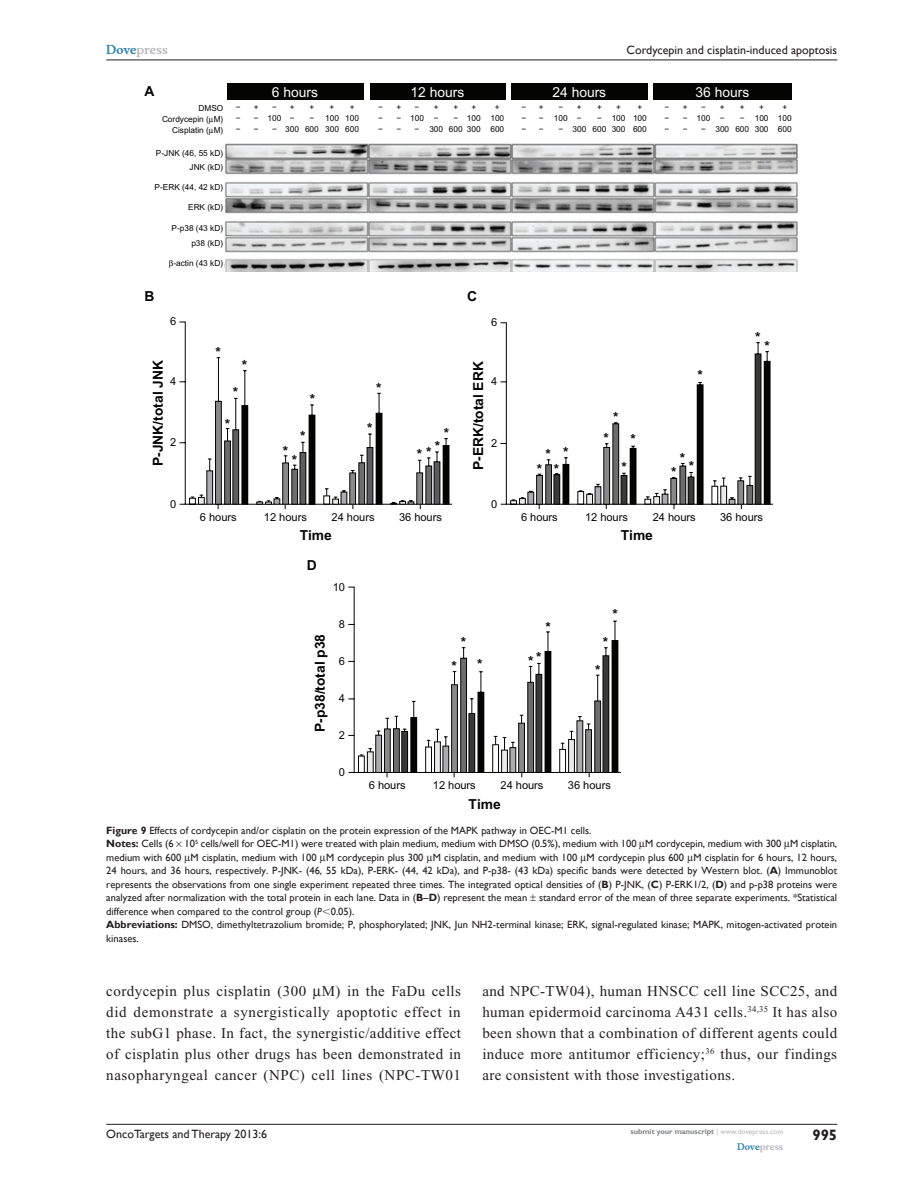
<style>
.page{position:relative;width:918px;height:1188px;background:#fff}
.page>*{position:absolute;margin:0;border:0;box-sizing:border-box;transform-origin:0 0}
.Tx{font:15px/21px "Times New Roman";letter-spacing:.025em;color:#231f20;text-align:justify}
.t1{font:700 15px "Gill Sans";color:#231f20}
.t2{font:700 13.8px "Arial";color:#040503}
.t3{font:13.8px "Arial";color:#fff}
.t4{font:12px "Gill Sans";color:#231f20}
.t5{font:700 12px "Musee";color:#b8b9bc}
.t6{font:11.1px "Arial";color:#040503}
.FigSNRI{font:10.5px/13.5px "Gill Sans";color:#231f20;text-align:justify}
.FC{font:10.5px "Gill Sans";color:#231f20}
.t7{font:700 9px "Musee";color:#b8b9bc}
.t8{font:8.25px/11.1px "Arial";color:#040503;text-align:center}
.t9{font:700 7.5px "Gill Sans";color:#808285}
.s1{color:#3485ae}
.s2{font-weight:700}
.s3{font-style:italic}
.s4{font-family:"Mathematical Pi One"}
.s5{font-weight:400;color:#b8b9bc}
</style>
<div class="page">
<img style="left:225px;top:144px;width:572px;height:128px">
<div style="left:227px;top:84px;width:136px;height:16px;background:#040503"></div>
<div style="left:370px;top:84px;width:135px;height:16px;background:#040503"></div>
<div style="left:511px;top:84px;width:137px;height:16px;background:#040503"></div>
<div style="left:653px;top:84px;width:139px;height:16px;background:#040503"></div>
<svg style="left:179px;top:321px;width:107px;height:189px"></svg>
<svg style="left:190px;top:357px;width:158px;height:148px"></svg>
<svg style="left:348px;top:351px;width:423px;height:427px"></svg>
<svg style="left:359px;top:620px;width:260px;height:153px"></svg>
<hr style="left:106px;top:1124px;width:731px;height:1px;background:#231f20">
<hr style="left:106px;top:60px;width:731px;height:1px;background:#231f20">
<p class="t5" style="left:106px;top:43px;width:63px"><span class="s1">Dove</span>press</p>
<p class="t4" style="left:627px;top:43px;width:212px">Cordycepin and cisplatin-induced apoptosis</p>
<p class="t2" style="left:144px;top:83px;width:11px">A</p>
<p class="t8" style="left:162px;top:103px;width:63px;text-align:right">DMSO<br>Cordycepin ( M)<br>Cisplatin ( M)</p>
<p class="t8" style="left:156px;top:147px;width:69px">P-JNK (46, 55 kD)</p>
<p class="t8" style="left:190px;top:162px;width:35px">JNK (kD)</p>
<p class="t8" style="left:155px;top:182px;width:70px">P-ERK (44, 42 kD)</p>
<p class="t8" style="left:188px;top:202px;width:36px">ERK (kD)</p>
<p class="t2" style="left:144px;top:288px;width:11px">B</p>
<p class="t8" style="left:172px;top:221px;width:53px;line-height:14.5px;text-align:right">P-p38 (43 kD) p38 (kD)</p>
<p class="t8" style="left:173px;top:258px;width:51px">-actin (43 kD)</p>
<p class="t6" style="left:170px;top:315px;width:8px">6</p>
<p class="t2" style="left:215px;top:344px;width:7px">*</p>
<p class="t8" style="left:236px;top:102px;width:6px;text-align:justify">− − −</p>
<p class="t8" style="left:254px;top:102px;width:6px;text-align:justify">+ − −</p>
<p class="t2" style="left:150px;top:466px;width:107px;rotate:-90deg">P-JNK/total JNK</p>
<p class="t6" style="left:170px;top:375px;width:8px">4</p>
<p class="t6" style="left:170px;top:436px;width:8px">2</p>
<p class="t2" style="left:242px;top:357px;width:7px">*</p>
<p class="t2" style="left:233px;top:384px;width:7px">*</p>
<p class="t2" style="left:225px;top:416px;width:7px">*</p>
<p class="t3" style="left:272px;top:85px;width:48px">6 hours</p>
<p class="t3" style="left:411px;top:85px;width:55px">12 hours</p>
<p class="t3" style="left:552px;top:85px;width:55px">24 hours</p>
<p class="t3" style="left:696px;top:85px;width:55px">36 hours</p>
<p class="t8" style="left:272px;top:124px;width:6px">−</p>
<p class="t8" style="left:285px;top:102px;width:15px">+<br>−<br>300</p>
<p class="t8" style="left:305px;top:102px;width:15px">+<br>−<br>600</p>
<p class="t8" style="left:325px;top:102px;width:15px">+<br>100<br>300</p>
<p class="t8" style="left:345px;top:102px;width:15px">+<br>100<br>600</p>
<p class="t8" style="left:378px;top:102px;width:6px;text-align:justify">− − −</p>
<p class="t8" style="left:396px;top:102px;width:6px;text-align:justify">+ − −</p>
<p class="t8" style="left:410px;top:102px;width:15px">−<br>100 −</p>
<p class="t8" style="left:429px;top:102px;width:15px">+<br>−<br>300</p>
<p class="t8" style="left:449px;top:102px;width:15px">+<br>−<br>600</p>
<p class="t8" style="left:467px;top:102px;width:15px">+<br>100<br>300</p>
<p class="t8" style="left:490px;top:102px;width:15px">+<br>100<br>600</p>
<p class="t8" style="left:522px;top:102px;width:6px;text-align:justify">− − −</p>
<p class="t8" style="left:539px;top:102px;width:6px;text-align:justify">+ − −</p>
<p class="t8" style="left:554px;top:102px;width:15px">−<br>100 −</p>
<p class="t8" style="left:572px;top:102px;width:15px">+<br>−<br>300</p>
<p class="t8" style="left:593px;top:102px;width:15px">+<br>−<br>600</p>
<p class="t8" style="left:612px;top:102px;width:15px">+<br>100<br>300</p>
<p class="t8" style="left:633px;top:102px;width:15px">+<br>100<br>600</p>
<p class="t8" style="left:664px;top:102px;width:6px;text-align:justify">− − −</p>
<p class="t8" style="left:683px;top:102px;width:6px;text-align:justify">+ − −</p>
<p class="t8" style="left:697px;top:102px;width:15px">−<br>100 −</p>
<p class="t8" style="left:715px;top:102px;width:15px">+<br>−<br>300</p>
<p class="t8" style="left:735px;top:102px;width:15px">+<br>−<br>600</p>
<p class="t8" style="left:755px;top:102px;width:15px">+<br>100<br>300</p>
<p class="t8" style="left:778px;top:102px;width:15px">+<br>100<br>600</p>
<p class="t8" style="left:268px;top:102px;width:15px">−<br>100</p>
<p class="t2" style="left:467px;top:288px;width:11px">C</p>
<p class="t6" style="left:491px;top:316px;width:8px">6</p>
<p class="t2" style="left:755px;top:329px;width:7px">*</p>
<p class="t2" style="left:764px;top:338px;width:7px">*</p>
<p class="t2" style="left:310px;top:391px;width:7px">*</p>
<p class="t2" style="left:283px;top:443px;width:7px">*</p>
<p class="t2" style="left:300px;top:428px;width:7px">*</p>
<p class="t2" style="left:292px;top:452px;width:7px">*</p>
<p class="t2" style="left:376px;top:380px;width:7px">*</p>
<p class="t2" style="left:367px;top:420px;width:7px">*</p>
<p class="t2" style="left:444px;top:425px;width:7px">*</p>
<p class="t2" style="left:417px;top:444px;width:25px">***</p>
<p class="t2" style="left:470px;top:470px;width:110px;rotate:-90deg">P-ERK/total ERK</p>
<p class="t6" style="left:491px;top:375px;width:8px">4</p>
<p class="t6" style="left:491px;top:437px;width:8px">2</p>
<p class="t2" style="left:697px;top:367px;width:7px">*</p>
<p class="t2" style="left:613px;top:409px;width:7px">*</p>
<p class="t2" style="left:604px;top:431px;width:7px">*</p>
<p class="t2" style="left:630px;top:431px;width:7px">*</p>
<p class="t2" style="left:545px;top:445px;width:25px">* *</p>
<p class="t2" style="left:680px;top:450px;width:7px">*</p>
<p class="t2" style="left:537px;top:461px;width:7px">*</p>
<p class="t2" style="left:554px;top:461px;width:7px">*</p>
<p class="t2" style="left:622px;top:459px;width:7px">*</p>
<p class="t2" style="left:671px;top:464px;width:7px">*</p>
<p class="t2" style="left:689px;top:458px;width:7px">*</p>
<p class="t6" style="left:170px;top:498px;width:8px">0</p>
<p class="t6" style="left:491px;top:498px;width:8px">0</p>
<p class="t6" style="left:200px;top:511px;width:38px">6 hours</p>
<p class="t6" style="left:264px;top:511px;width:44px">12 hours</p>
<p class="t2" style="left:300px;top:527px;width:34px">Time</p>
<p class="t6" style="left:332px;top:511px;width:44px">24 hours</p>
<p class="t6" style="left:399px;top:511px;width:44px">36 hours</p>
<p class="t2" style="left:307px;top:557px;width:11px">D</p>
<p class="t6" style="left:333px;top:580px;width:14px">10</p>
<p class="t6" style="left:339px;top:618px;width:8px">8</p>
<p class="t6" style="left:339px;top:655px;width:8px">6</p>
<p class="t6" style="left:339px;top:692px;width:8px">4</p>
<p class="t6" style="left:339px;top:729px;width:8px">2</p>
<p class="t6" style="left:339px;top:766px;width:8px">0</p>
<p class="t2" style="left:312px;top:732px;width:100px;rotate:-90deg">P-p38/total p38</p>
<p class="t2" style="left:461px;top:634px;width:7px">*</p>
<p class="t2" style="left:451px;top:658px;width:7px">*</p>
<p class="t2" style="left:477px;top:656px;width:7px">*</p>
<p class="t6" style="left:521px;top:511px;width:38px">6 hours</p>
<p class="t6" style="left:585px;top:511px;width:44px">12 hours</p>
<p class="t2" style="left:621px;top:527px;width:34px">Time</p>
<p class="t6" style="left:653px;top:511px;width:44px">24 hours</p>
<p class="t6" style="left:720px;top:511px;width:44px">36 hours</p>
<p class="t2" style="left:546px;top:619px;width:7px">*</p>
<p class="t2" style="left:536px;top:649px;width:7px">*</p>
<p class="t2" style="left:528px;top:653px;width:7px">*</p>
<p class="t2" style="left:613px;top:606px;width:7px">*</p>
<p class="t2" style="left:603px;top:634px;width:7px">*</p>
<p class="t2" style="left:595px;top:662px;width:7px">*</p>
<p class="t6" style="left:369px;top:779px;width:38px">6 hours</p>
<p class="t6" style="left:433px;top:779px;width:44px">12 hours</p>
<p class="t2" style="left:469px;top:796px;width:34px">Time</p>
<p class="t6" style="left:501px;top:779px;width:44px">24 hours</p>
<p class="t6" style="left:568px;top:779px;width:44px">36 hours</p>
<p class="FC" style="left:106px;top:824px;width:487px"><span class="s2">Figure 9</span> Effects of cordycepin and/or cisplatin on the protein expression of the MAPK pathway in OEC-M1 cells.</p>
<p class="FigSNRI" style="left:106px;top:837px;width:732px"><span class="s2">Notes:</span> Cells (6 10<sup>5</sup> cells/well for OEC-M1) were treated with plain medium, medium with DMSO (0.5%), medium with 100 M cordycepin, medium with 300 M cisplatin, medium with 600 M cisplatin, medium with 100 M cordycepin plus 300 M cisplatin, and medium with 100 M cordycepin plus 600 M cisplatin for 6 hours, 12 hours, 24 hours, and 36 hours, respectively. P-JNK- (46, 55 kDa), P-ERK- (44, 42 kDa), and P-p38- (43 kDa) specific bands were detected by Western blot. (<span class="s2">A</span>) Immunoblot represents the observations from one single experiment repeated three times. The integrated optical densities of (<span class="s2">B</span>) P-JNK, (<span class="s2">C</span>) P-ERK1/2, (<span class="s2">D</span>) and p-p38 proteins were analyzed after normalization with the total protein in each lane. Data in (<span class="s2">B</span>–<span class="s2">D</span>) represent the mean standard error of the mean of three separate experiments. *Statistical difference when compared to the control group (<span class="s3">P</span><span class="s4">,</span>0.05).</p>
<p class="FigSNRI" style="left:106px;top:918px;width:732px"><span class="s2">Abbreviations:</span> DMSO, dimethyltetrazolium bromide; P, phosphorylated; JNK, Jun NH2-terminal kinase; ERK, signal-regulated kinase; MAPK, mitogen-activated protein kinases.</p>
<p class="Tx" style="left:106px;top:980px;width:356px">cordycepin plus cisplatin (300 M) in the FaDu cells did demonstrate a synergistically apoptotic effect in the subG1 phase. In fact, the synergistic/additive effect of cisplatin plus other drugs has been demonstrated in nasopharyngeal cancer (NPC) cell lines (NPC-TW01</p>
<p class="Tx" style="left:482px;top:980px;width:356px">and NPC-TW04), human HNSCC cell line SCC25, and human epidermoid carcinoma A431 cells.<sup>34,35</sup> It has also been shown that a combination of different agents could induce more antitumor efficiency;<sup>36</sup> thus, our findings are consistent with those investigations.</p>
<p class="t4" style="left:106px;top:1127px;width:162px">OncoTargets and Therapy 2013:6</p>
<p class="t9" style="left:631px;top:1127px;width:154px">submit your manuscript <span class="s5">| www.dovepress.com</span></p>
<p class="t7" style="left:737px;top:1141px;width:48px"><span class="s1">Dove</span>press</p>
<h1 class="t1" style="left:812px;top:1126px;width:26px">995</h1>
</div>
